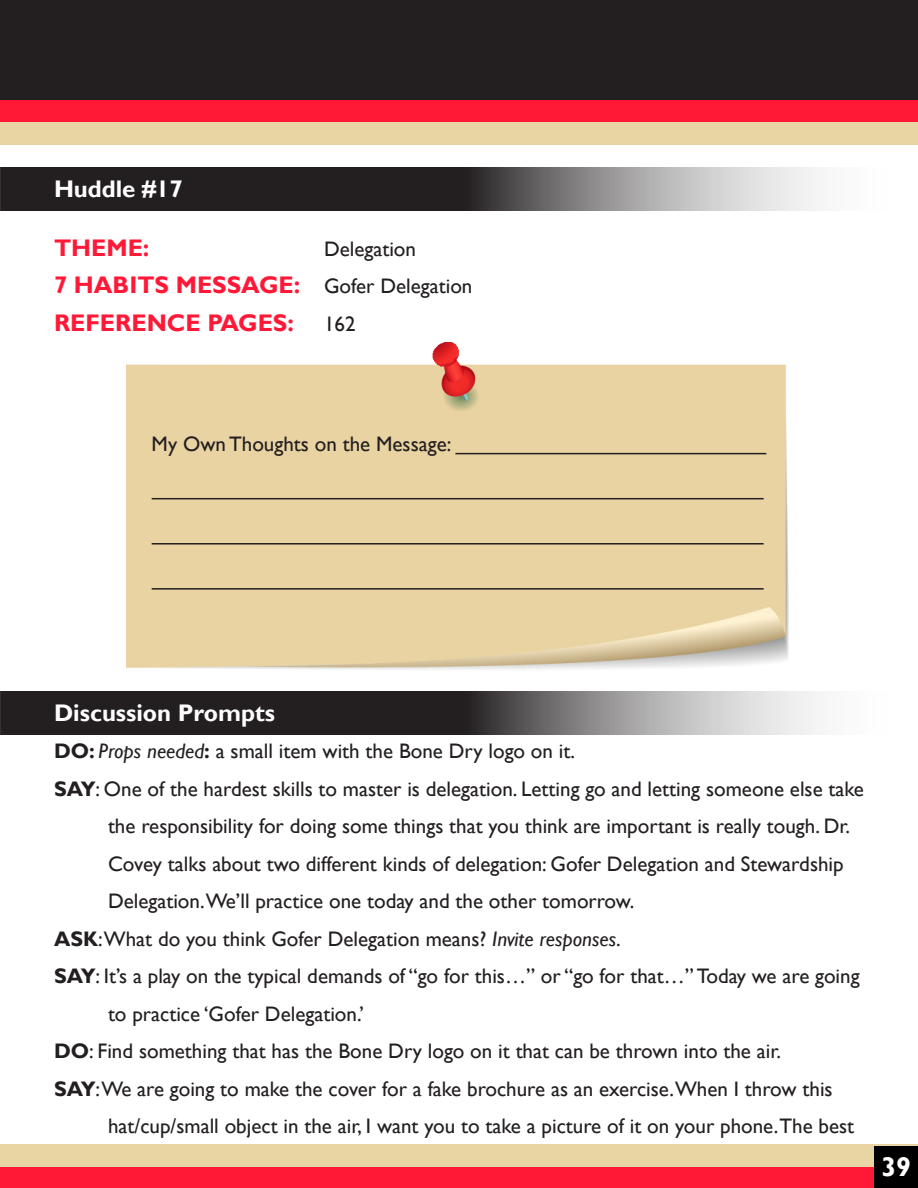
<style>
.page{position:relative;width:918px;height:1188px;background:#fff}
.page>*{position:absolute;margin:0;border:0;box-sizing:border-box;transform-origin:0 0}
.t1{font:700 27px "Gill Sans";color:#fff}
.t2{font:700 24px "Gill Sans";color:#ff1937}
.t3{font:700 24px "Gill Sans";color:#fff}
.t4{font:21px/37.5px "Gill Sans";color:#231f20}
.s1{font-weight:400;font-size:21px;color:#231f20}
.s2{font-weight:700}
.s3{font-style:italic}
</style>
<div class="page">
<div style="left:0;top:0;width:918px;height:102px;background:#231f20"></div>
<div style="left:0;top:101px;width:918px;height:22px;background:#ff1937"></div>
<div style="left:0;top:1166px;width:918px;height:22px;background:#ff1937"></div>
<div style="left:0;top:123px;width:918px;height:22px;background:#e9d4a3"></div>
<div style="left:0;top:1144px;width:918px;height:22px;background:#e9d4a3"></div>
<img style="left:126px;top:342px;width:662px;height:328px">
<svg style="left:1px;top:692px;width:817px;height:43px;background:#595657"></svg>
<svg style="left:1px;top:167px;width:817px;height:44px;background:#595657"></svg>
<hr style="left:455px;top:453px;width:311px;height:1px;background:#231f20">
<hr style="left:152px;top:498px;width:612px;height:1px;background:#231f20">
<hr style="left:152px;top:543px;width:612px;height:2px;background:#231f20">
<hr style="left:152px;top:588px;width:612px;height:2px;background:#231f20">
<div style="left:874px;top:1146px;width:44px;height:42px;background:#000"></div>
<p class="t3" style="left:54px;top:174px;width:130px">Huddle #17</p>
<p class="t2" style="left:54px;top:233px;width:97px">THEME:</p>
<p class="t4" style="left:324px;top:230px;width:94px">Delegation</p>
<p class="t2" style="left:54px;top:271px;width:420px">7 HABITS MESSAGE: <span class="s1">Gofer Delegation</span></p>
<p class="t2" style="left:54px;top:308px;width:241px">REFERENCE PAGES:</p>
<p class="t4" style="left:324px;top:305px;width:33px">162</p>
<p class="t4" style="left:152px;top:426px;width:301px">My Own Thoughts on the Message:</p>
<p class="t3" style="left:54px;top:698px;width:223px">Discussion Prompts</p>
<p class="t4" style="left:54px;top:733px;width:523px"><span class="s2">DO:</span> <span class="s3">Props needed</span><span class="s2">:</span> a small item with the Bone Dry logo on it.</p>
<p class="t4" style="left:108px;top:770px;width:758px;text-indent:-54px"><span class="s2">SAY</span>: One of the hardest skills to master is delegation. Letting go and letting someone else take the responsibility for doing some things that you think are important is really tough. Dr.<br>Covey talks about two different kinds of delegation: Gofer Delegation and Stewardship Delegation.We’ll practice one today and the other tomorrow.</p>
<p class="t4" style="left:54px;top:920px;width:568px"><span class="s2">ASK</span>:What do you think Gofer Delegation means? <span class="s3">Invite responses</span>.</p>
<p class="t4" style="left:108px;top:958px;width:753px;text-indent:-54px"><span class="s2">SAY</span>: It’s a play on the typical demands of “go for this…” or “go for that…” Today we are going to practice ‘Gofer Delegation.’</p>
<p class="t4" style="left:54px;top:1033px;width:729px"><span class="s2">DO</span>: Find something that has the Bone Dry logo on it that can be thrown into the air.</p>
<p class="t4" style="left:108px;top:1070px;width:748px;text-indent:-54px"><span class="s2">SAY</span>:We are going to make the cover for a fake brochure as an exercise.When I throw this hat/cup/small object in the air, I want you to take a picture of it on your phone.The best</p>
<p class="t1" style="left:881px;top:1151px;width:31px">39</p>
<p class="t1" style="left:881px;top:1151px;width:31px">12</p>
</div>
